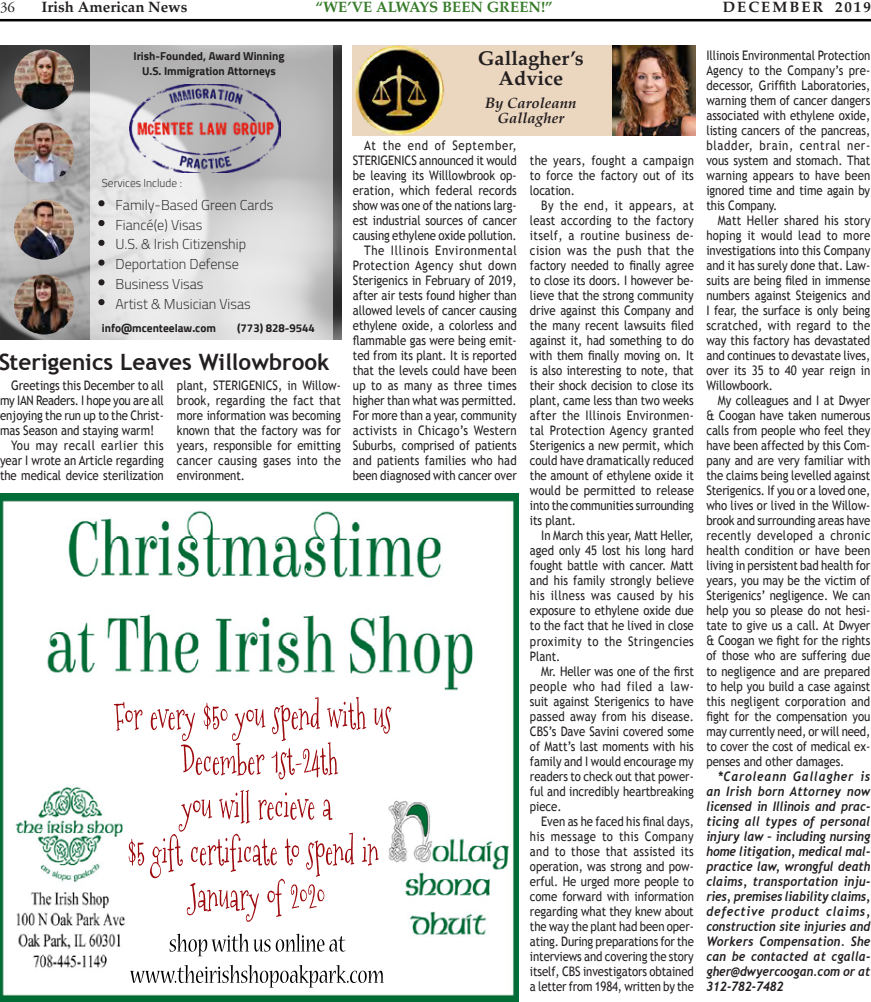
<style>
.page{position:relative;width:871px;height:1002px;background:#fff}
.page>*{position:absolute;margin:0;border:0;box-sizing:border-box;transform-origin:0 0}
.t1{font:700 22.5px "Trebuchet MS";color:#231f20}
.t2{font:700 20px/20px "Palatino";color:#231f20;text-align:center}
.t3{font:700 15px "Palatino";color:#387c2b}
.t4{font:italic 700 15px/15px "Palatino";color:#231f20;text-align:center}
.t5{font:700 15px "Palatino";color:#231f20}
.t6{font:700 15px "Palatino";letter-spacing:.13em;color:#231f20}
.t7{font:15px "Adobe Garamond Pro";color:#231f20}
.t8{font:300 14.25px/19.8px "Cairo";color:#231f20}
.t9{font:13.12px/15px "Trebuchet MS";letter-spacing:-.005em;color:#231f20;text-align:justify;scale:.87 1}
.t10{font:italic 700 13.12px/15px "Trebuchet";letter-spacing:-.005em;color:#231f20;text-align:justify;scale:.9 1}
.t11{font:13.12px "Trebuchet MS";letter-spacing:.04em;color:#231f20;scale:.87 1}
.t12{font:700 11.38px/14.9px "Cairo";color:#231f20;text-align:center}
.t13{font:300 11.38px "Cairo";color:#231f20}
</style>
<div class="page">
<img style="left:0;top:493px;width:518px;height:508px">
<img style="left:0;top:45px;width:341px;height:295px">
<svg style="left:90px;top:45px;width:242px;height:295px;background:#d4d4d4"></svg>
<img style="left:129px;top:85px;width:151px;height:87px">
<svg style="left:98px;top:200px;width:6px;height:6px"></svg>
<svg style="left:98px;top:220px;width:6px;height:6px"></svg>
<svg style="left:98px;top:240px;width:6px;height:6px"></svg>
<svg style="left:98px;top:259px;width:6px;height:6px"></svg>
<svg style="left:98px;top:279px;width:6px;height:6px"></svg>
<svg style="left:98px;top:299px;width:6px;height:6px"></svg>
<img style="left:14px;top:49px;width:60px;height:60px;border-radius:30px">
<img style="left:14px;top:123px;width:60px;height:60px;border-radius:30px">
<img style="left:14px;top:199px;width:60px;height:60px;border-radius:30px">
<img style="left:14px;top:274px;width:60px;height:60px;border-radius:30px">
<hr style="left:0;top:19px;width:870px;height:2px;background:#000">
<div style="left:353px;top:45px;width:261px;height:90px;background:#ebd6c0"></div>
<img style="left:612px;top:45px;width:83px;height:90px">
<img style="left:354px;top:45px;width:91px;height:90px">
<p class="t7" style="left:0;top:-1px;width:17px">36</p>
<p class="t5" style="left:42px;top:-6px;width:147px">Irish American News</p>
<p class="t3" style="left:315px;top:-6px;width:238px">“WE’VE ALWAYS BEEN GREEN!”</p>
<p class="t6" style="left:722px;top:-6px;width:150px">DECEMBER 2019</p>
<p class="t12" style="left:133px;top:49px;width:152px">Irish-Founded, Award Winning<br>U.S. Immigration Attorneys</p>
<p class="t13" style="left:102px;top:174px;width:82px">Services Include :</p>
<p class="t8" style="left:115px;top:195px;width:159px">Family-Based Green Cards<br>Fiancé(e) Visas<br>U.S. &amp; Irish Citizenship<br>Deportation Defense<br>Business Visas<br>Artist &amp; Musician Visas</p>
<p class="t12" style="left:102px;top:321px;width:116px">info@mcenteelaw.com</p>
<p class="t12" style="left:237px;top:321px;width:79px">(773) 828-9544</p>
<h1 class="t1" style="left:-2px;top:348px;width:333px">Sterigenics Leaves Willowbrook</h1>
<p class="t9" style="left:11px;top:378px;width:177px">Greetings this December to all</p>
<p class="t9" style="left:0;top:393px;width:190px">my IAN Readers. I hope you are all</p>
<p class="t9" style="left:0;top:408px;width:190px">enjoying the run up to the Christ-</p>
<p class="t9" style="left:0;top:423px;width:179px">mas Season and staying warm!</p>
<p class="t11" style="left:11px;top:438px;width:177px">You may recall earlier this</p>
<p class="t9" style="left:0;top:453px;width:190px">year I wrote an Article regarding</p>
<p class="t9" style="left:0;top:468px;width:190px">the medical device sterilization</p>
<p class="t9" style="left:177px;top:378px;width:190px">plant, STERIGENICS, in Willow&shy;brook, regarding the fact that more information was becoming known that the factory was for years, responsible for emitting cancer causing gases into the environment.</p>
<h2 class="t2" style="left:478px;top:48px;width:107px">Gallagher’s<br>Advice</h2>
<p class="t4" style="left:485px;top:95px;width:93px">By Caroleann<br>Gallagher</p>
<p class="t9" style="left:353px;top:138px;width:190px;text-align:right">At the end of September,<br>STERIGENICS announced it would be leaving its Willlowbrook op&shy;eration, which federal records show was one of the nations larg&shy;est industrial sources of cancer causing ethylene oxide pollution.<br>The Illinois Environmental<br>Protection Agency shut down<br>Sterigenics in February of 2019, after air tests found higher than allowed levels of cancer causing ethylene oxide, a colorless and flammable gas were being emit&shy;ted from its plant. It is reported that the levels could have been up to as many as three times higher than what was permitted.<br>For more than a year, community activists in Chicago’s Western<br>Suburbs, comprised of patients and patients families who had been diagnosed with cancer over</p>
<p class="t9" style="left:530px;top:153px;width:190px">the years, fought a campaign to force the factory out of its location.</p>
<p class="t9" style="left:530px;top:198px;width:190px;text-indent:11px">By the end, it appears, at least according to the factory itself, a routine business de&shy;cision was the push that the factory needed to finally agree to close its doors. I however be&shy;lieve that the strong community drive against this Company and the many recent lawsuits filed against it, had something to do with them finally moving on. It is also interesting to note, that their shock decision to close its plant, came less than two weeks after the Illinois Environmen&shy;tal Protection Agency granted Sterigenics a new permit, which could have dramatically reduced the amount of ethylene oxide it would be permitted to release into the communities surrounding its plant.</p>
<p class="t9" style="left:530px;top:528px;width:190px;text-indent:11px">In March this year, Matt Heller, aged only 45 lost his long hard fought battle with cancer. Matt and his family strongly believe his illness was caused by his exposure to ethylene oxide due to the fact that he lived in close proximity to the Stringencies Plant.</p>
<p class="t9" style="left:530px;top:663px;width:190px;text-indent:11px">Mr. Heller was one of the first people who had filed a law&shy;suit against Sterigenics to have passed away from his disease.<br>CBS’s Dave Savini covered some of Matt’s last moments with his family and I would encourage my readers to check out that power&shy;ful and incredibly heartbreaking piece.</p>
<p class="t9" style="left:530px;top:813px;width:190px;text-indent:11px">Even as he faced his final days, his message to this Company and to those that assisted its operation, was strong and pow&shy;erful. He urged more people to come forward with information regarding what they knew about the way the plant had been oper&shy;ating. During preparations for the interviews and covering the story itself, CBS investigators obtained a letter from 1984, written by the</p>
<p class="t9" style="left:706px;top:48px;width:190px">Illinois Environmental Protection Agency to the Company’s pre&shy;decessor, Griffith Laboratories, warning them of cancer dangers associated with ethylene oxide, listing cancers of the pancreas, bladder, brain, central ner&shy;vous system and stomach. That warning appears to have been ignored time and time again by this Company.</p>
<p class="t9" style="left:706px;top:213px;width:190px;text-indent:11px">Matt Heller shared his story hoping it would lead to more investigations into this Company and it has surely done that. Law&shy;suits are being filed in immense numbers against Steigenics and I fear, the surface is only being scratched, with regard to the way this factory has devastated and continues to devastate lives, over its 35 to 40 year reign in Willowboork.</p>
<p class="t9" style="left:706px;top:393px;width:190px;text-indent:11px">My colleagues and I at Dwyer &amp; Coogan have taken numerous calls from people who feel they have been affected by this Com&shy;pany and are very familiar with the claims being levelled against Sterigenics. If you or a loved one, who lives or lived in the Willow&shy;brook and surrounding areas have recently developed a chronic health condition or have been living in persistent bad health for years, you may be the victim of Sterigenics’ negligence. We can help you so please do not hesi&shy;tate to give us a call. At Dwyer &amp; Coogan we fight for the rights of those who are suffering due to negligence and are prepared to help you build a case against this negligent corporation and fight for the compensation you may currently need, or will need, to cover the cost of medical ex&shy;penses and other damages.</p>
<p class="t10" style="left:706px;top:768px;width:184px;text-indent:11px">*Caroleann Gallagher is an Irish born Attorney now licensed in Illinois and prac&shy;ticing all types of personal injury law – including nursing home litigation, medical mal&shy;practice law, wrongful death claims, transportation inju&shy;ries, premises liability claims, defective product claims, construction site injuries and Workers Compensation. She can be contacted at cgalla&shy;gher@dwyercoogan.com or at 312-782-7482</p>
</div>
